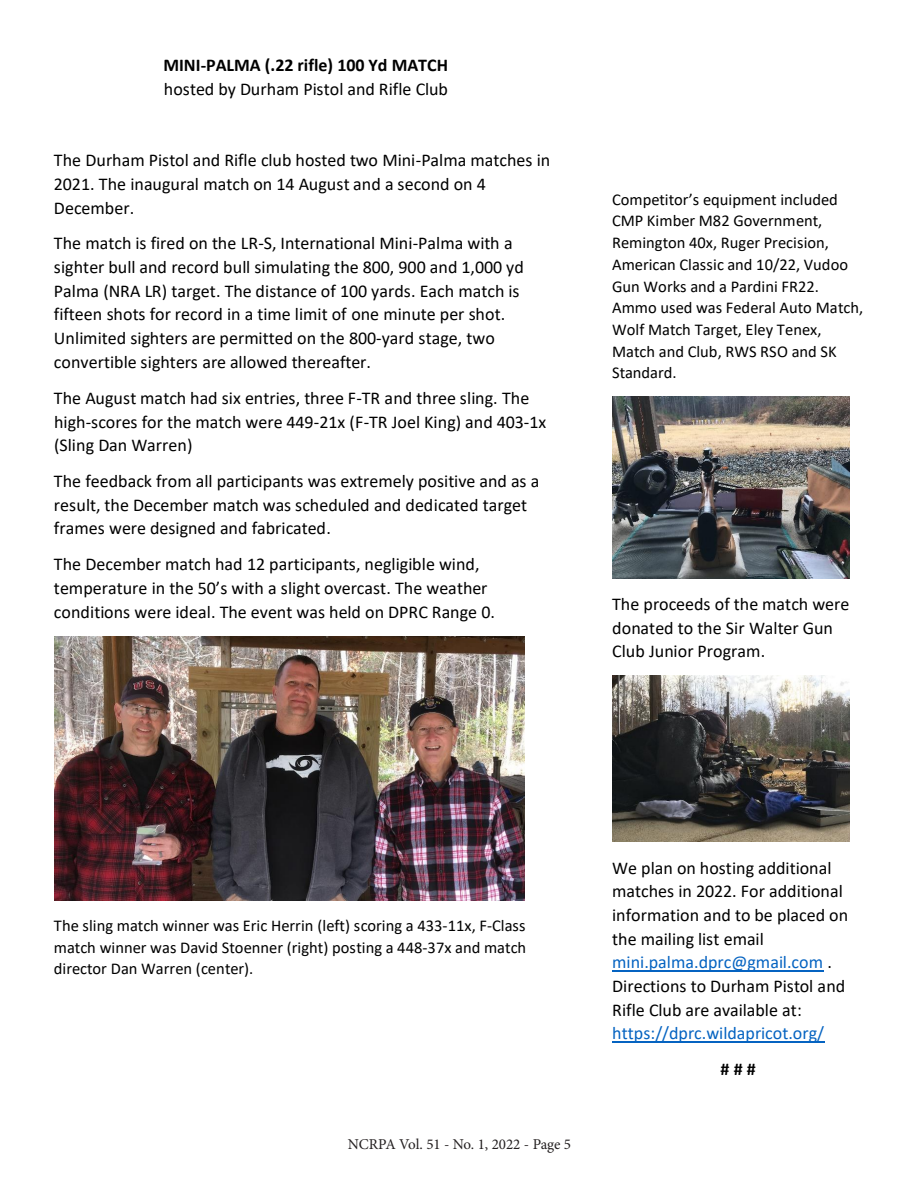
<style>
.page{position:relative;width:918px;height:1188px;background:#fff}
.page>*{position:absolute;margin:0;border:0;box-sizing:border-box;transform-origin:0 0}
.t1{font:18px/23.7px "Calibri";color:#000}
.t2{font:700 18px "Calibri";color:#000}
.t3{font:16.5px/21.8px "Calibri";color:#000;text-align:justify}
.t4{font:15px "Minion Pro";letter-spacing:-.005em;color:#231f20}
.s1{font-weight:700}
.s2{color:#0563c1}
</style>
<div class="page">
<hr style="left:612px;top:970px;width:211px;height:2px;background:#0563c1">
<hr style="left:612px;top:1042px;width:212px;height:1px;background:#0563c1">
<img style="left:54px;top:636px;width:470px;height:264px">
<img style="left:612px;top:397px;width:237px;height:182px">
<img style="left:612px;top:676px;width:237px;height:166px">
<p class="t1" style="left:164px;top:53px;width:286px"><span class="s1">MINI-PALMA (.22 rifle) 100 Yd MATCH </span>hosted by Durham Pistol and Rifle Club</p>
<p class="t1" style="left:54px;top:148px;width:498px">The Durham Pistol and Rifle club hosted two Mini-Palma matches in<br>2021. The inaugural match on 14 August and a second on 4<br>December.</p>
<p class="t1" style="left:54px;top:231px;width:471px">The match is fired on the LR-S, International Mini-Palma with a sighter bull and record bull simulating the 800, 900 and 1,000 yd Palma (NRA LR) target. The distance of 100 yards. Each match is fifteen shots for record in a time limit of one minute per shot.<br>Unlimited sighters are permitted on the 800-yard stage, two convertible sighters are allowed thereafter.</p>
<p class="t1" style="left:54px;top:385px;width:494px">The August match had six entries, three F-TR and three sling. The high-scores for the match were 449-21x (F-TR Joel King) and 403-1x (Sling Dan Warren)</p>
<p class="t1" style="left:54px;top:469px;width:487px">The feedback from all participants was extremely positive and as a result, the December match was scheduled and dedicated target frames were designed and fabricated.</p>
<p class="t1" style="left:54px;top:552px;width:442px">The December match had 12 participants, negligible wind, temperature in the 50’s with a slight overcast. The weather conditions were ideal. The event was held on DPRC Range 0.</p>
<p class="t3" style="left:612px;top:188px;width:252px;text-align:left">Competitor’s equipment included<br>CMP Kimber M82 Government,<br>Remington 40x, Ruger Precision,<br>American Classic and 10/22, Vudoo<br>Gun Works and a Pardini FR22.<br>Ammo used was Federal Auto Match,<br>Wolf Match Target, Eley Tenex,<br>Match and Club, RWS RSO and SK<br>Standard.</p>
<p class="t1" style="left:612px;top:592px;width:239px">The proceeds of the match were donated to the Sir Walter Gun<br>Club Junior Program.</p>
<p class="t3" style="left:54px;top:914px;width:474px">The sling match winner was Eric Herrin (left) scoring a 433-11x, F-Class match winner was David Stoenner (right) posting a 448-37x and match director Dan Warren (center).</p>
<p class="t4" style="left:348px;top:1135px;width:225px">NCRPA Vol. 51 - No. 1, 2022 - Page 5</p>
<p class="t1" style="left:612px;top:855px;width:238px">We plan on hosting additional matches in 2022. For additional information and to be placed on the mailing list email <span class="s2">mini.palma.dprc@gmail.com</span> .<br>Directions to Durham Pistol and<br>Rifle Club are available at: <span class="s2">https://dprc.wildapricot.org/</span></p>
<p class="t2" style="left:721px;top:1056px;width:37px"># # #</p>
</div>
